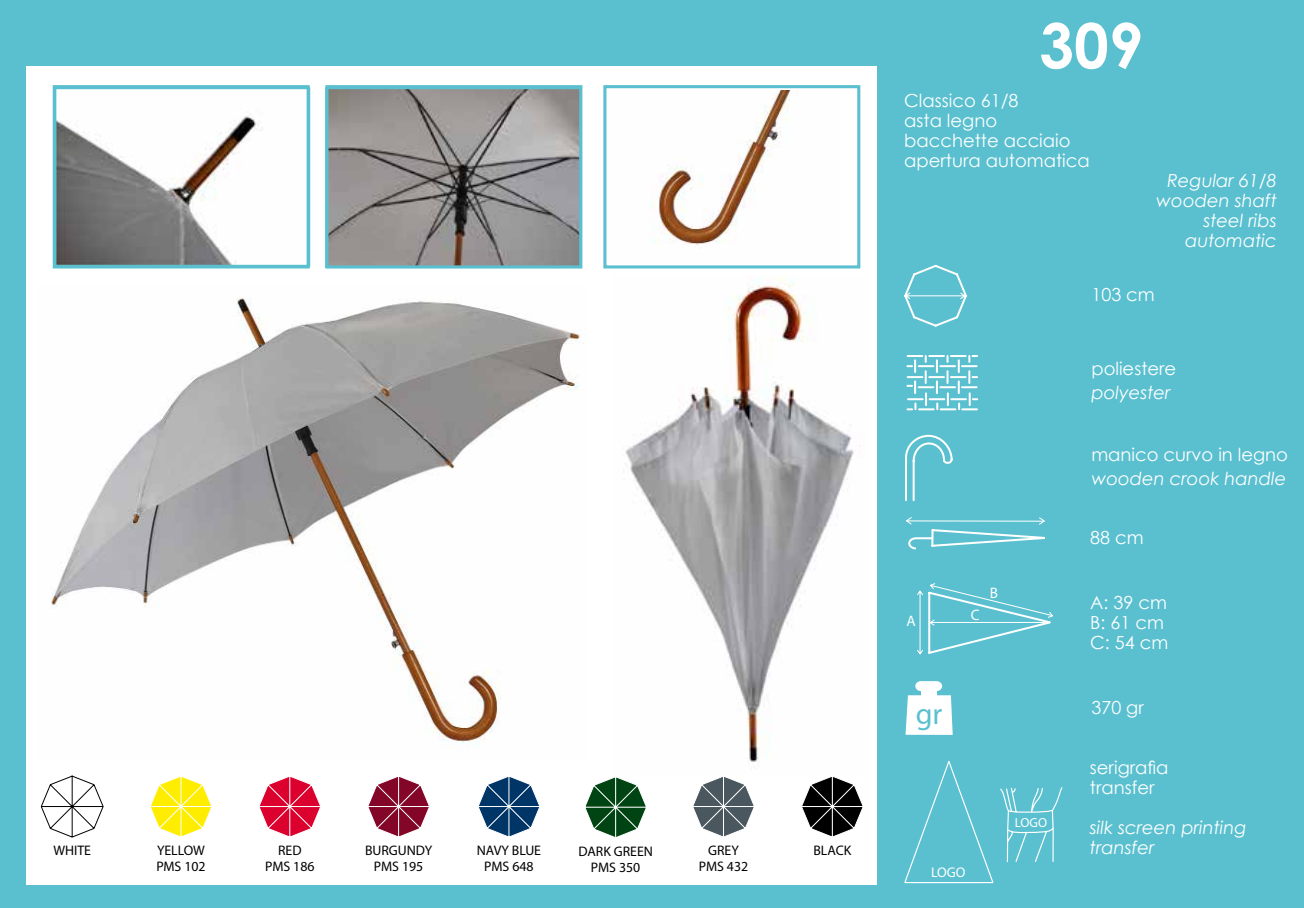
<style>
.page{position:relative;width:1304px;height:908px;background:#fff}
.page>*{position:absolute;margin:0;border:0;box-sizing:border-box;transform-origin:0 0}
.t1{font:700 62px "Century Gothic";color:#fff}
.t2{font:30.2px "Myriad Pro";color:#5ac0cf}
.t3{font:18px/20px "Century Gothic";color:#fff}
.t4{font:italic 18px/20px "Century Gothic";color:#fff}
.t5{font:15.2px "Myriad Pro";color:#fff}
.t6{font:14px "Myriad Pro";color:#fff}
.t7{font:13.8px/16.6px "Myriad Pro";color:#000;text-align:center}
.t8{font:13.2px "Myriad Pro";color:#fff}
</style>
<div class="page">
<div style="left:0;top:0;width:1304px;height:907px;background:#5ac0cf"></div>
<div style="left:26px;top:66px;width:1251px;height:817px;background:#fff"></div>
<div style="left:877px;top:23px;width:403px;height:861px;background:#5ac0cf"></div>
<svg style="left:904px;top:265px;width:63px;height:62px"></svg>
<svg style="left:904px;top:355px;width:159px;height:528px"></svg>
<img style="left:51px;top:297px;width:529px;height:447px">
<img style="left:625px;top:277px;width:236px;height:492px">
<img style="left:57px;top:114px;width:206px;height:150px">
<div style="left:53px;top:85px;width:257px;height:183px;border:3px solid #5ac0cf"></div>
<img style="left:329px;top:90px;width:249px;height:174px">
<div style="left:325px;top:85px;width:257px;height:183px;border:3px solid #5ac0cf"></div>
<img style="left:651px;top:90px;width:140px;height:155px">
<div style="left:603px;top:85px;width:257px;height:183px;border:3px solid #5ac0cf"></div>
<svg style="left:41px;top:775px;width:63px;height:62px"></svg>
<svg style="left:151px;top:776px;width:61px;height:61px"></svg>
<svg style="left:259px;top:776px;width:62px;height:61px"></svg>
<svg style="left:368px;top:776px;width:62px;height:61px"></svg>
<svg style="left:478px;top:776px;width:62px;height:61px"></svg>
<svg style="left:693px;top:777px;width:61px;height:60px"></svg>
<svg style="left:801px;top:776px;width:62px;height:61px"></svg>
<svg style="left:585px;top:777px;width:61px;height:61px"></svg>
<p class="t7" style="left:53px;top:841px;width:39px">WHITE</p>
<p class="t7" style="left:156px;top:841px;width:51px;text-align:left">YELLOW<br>PMS 102</p>
<p class="t7" style="left:265px;top:841px;width:51px">RED<br>PMS 186</p>
<p class="t7" style="left:365px;top:841px;width:69px">BURGUNDY<br>PMS 195</p>
<p class="t7" style="left:477px;top:841px;width:66px">NAVY BLUE<br>PMS 648</p>
<p class="t7" style="left:699px;top:841px;width:51px">GREY<br>PMS 432</p>
<p class="t7" style="left:578px;top:842px;width:76px">DARK GREEN</p>
<p class="t7" style="left:813px;top:841px;width:39px">BLACK</p>
<p class="t7" style="left:591px;top:858px;width:51px">PMS 350</p>
<h1 class="t1" style="left:1039px;top:-2px;width:106px">309</h1>
<p class="t3" style="left:904px;top:90px;width:187px">Classico 61/8<br>asta legno bacchette acciaio apertura automatica</p>
<p class="t4" style="left:1156px;top:170px;width:122px;text-align:right">Regular 61/8 wooden shaft steel ribs automatic</p>
<p class="t3" style="left:1091px;top:283px;width:65px">103 cm</p>
<p class="t3" style="left:1091px;top:358px;width:86px">poliestere</p>
<p class="t4" style="left:1091px;top:382px;width:81px">polyester</p>
<p class="t3" style="left:1091px;top:444px;width:198px">manico curvo in legno</p>
<p class="t4" style="left:1091px;top:468px;width:197px">wooden crook handle</p>
<p class="t5" style="left:907px;top:611px;width:11px">A</p>
<p class="t5" style="left:971px;top:605px;width:10px">C</p>
<p class="t5" style="left:990px;top:583px;width:10px">B</p>
<h2 class="t2" style="left:916px;top:695px;width:28px">gr</h2>
<p class="t6" style="left:931px;top:863px;width:36px">LOGO</p>
<p class="t8" style="left:1015px;top:814px;width:34px">LOGO</p>
<p class="t3" style="left:1090px;top:526px;width:55px">88 cm</p>
<p class="t3" style="left:1090px;top:592px;width:80px">A: 39 cm<br>B: 61 cm<br>C: 54 cm</p>
<p class="t3" style="left:1091px;top:696px;width:54px">370 gr</p>
<p class="t3" style="left:1090px;top:757px;width:80px">serigrafia transfer</p>
<p class="t4" style="left:1090px;top:817px;width:158px">silk screen printing transfer</p>
</div>
